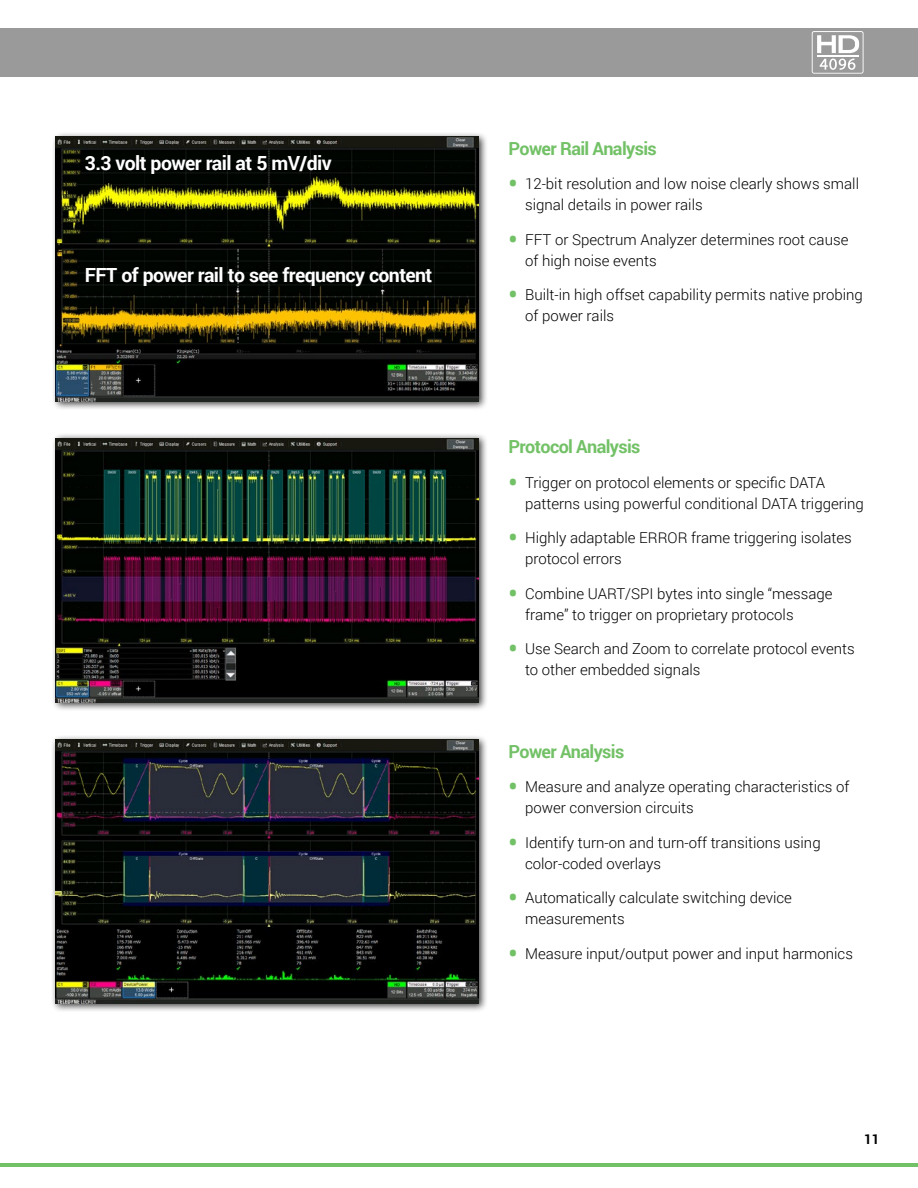
<style>
.page{position:relative;width:918px;height:1188px;background:#fff}
.page>*{position:absolute;margin:0;border:0;box-sizing:border-box;transform-origin:0 0}
.t1{font:700 19.5px "Roboto";letter-spacing:-.03em;color:#fff}
.t2{font:700 18px "Roboto";letter-spacing:-.035em;color:#73c167}
.t3{font:300 15px/21px "Roboto";color:#000}
.t4{font:700 13.5px "Roboto";color:#000}
.s1{font-weight:900;font-size:24px;color:#73c167}
</style>
<div class="page">
<div style="left:0;top:28px;width:918px;height:49px;background:#9a9a9a"></div>
<hr style="left:0;top:1163px;width:918px;height:3px;background:#73c167">
<svg style="left:812px;top:31px;width:52px;height:43px"></svg>
<div style="left:51px;top:132px;width:438px;height:278px;background:#000;opacity:.75"></div>
<img style="left:56px;top:137px;width:423px;height:264px">
<div style="left:51px;top:433px;width:438px;height:279px;background:#000;opacity:.75"></div>
<img style="left:56px;top:438px;width:423px;height:265px">
<div style="left:51px;top:734px;width:437px;height:279px;background:#000;opacity:.75"></div>
<img style="left:55px;top:739px;width:423px;height:265px">
<h1 class="t1" style="left:85px;top:149px;width:249px">3.3 volt power rail at 5 mV/div</h1>
<h1 class="t1" style="left:85px;top:261px;width:349px">FFT of power rail to see frequency content</h1>
<p class="t2" style="left:509px;top:136px;width:150px">Power Rail Analysis</p>
<p class="t3" style="left:525px;top:173px;width:336px;text-indent:-17px"><span class="s1">•</span> 12-bit resolution and low noise clearly shows small signal details in power rails</p>
<p class="t3" style="left:525px;top:229px;width:325px;text-indent:-17px"><span class="s1">•</span> FFT or Spectrum Analyzer determines root cause of high noise events</p>
<p class="t3" style="left:525px;top:284px;width:339px;text-indent:-17px"><span class="s1">•</span> Built-in high offset capability permits native probing of power rails</p>
<p class="t2" style="left:509px;top:434px;width:134px">Protocol Analysis</p>
<p class="t3" style="left:525px;top:471px;width:340px;text-indent:-17px"><span class="s1">•</span> Trigger on protocol elements or specific DATA patterns using powerful conditional DATA triggering</p>
<p class="t3" style="left:525px;top:527px;width:328px;text-indent:-17px"><span class="s1">•</span> Highly adaptable ERROR frame triggering isolates protocol errors</p>
<p class="t3" style="left:525px;top:582px;width:309px;text-indent:-17px"><span class="s1">•</span> Combine UART/SPI bytes into single “message frame” to trigger on proprietary protocols</p>
<p class="t3" style="left:525px;top:638px;width:331px;text-indent:-17px"><span class="s1">•</span> Use Search and Zoom to correlate protocol events to other embedded signals</p>
<p class="t2" style="left:509px;top:739px;width:117px">Power Analysis</p>
<p class="t3" style="left:525px;top:776px;width:326px;text-indent:-17px"><span class="s1">•</span> Measure and analyze operating characteristics of power conversion circuits</p>
<p class="t3" style="left:525px;top:831px;width:297px;text-indent:-17px"><span class="s1">•</span> Identify turn-on and turn-off transitions using color-coded overlays</p>
<p class="t3" style="left:525px;top:887px;width:268px;text-indent:-17px"><span class="s1">•</span> Automatically calculate switching device measurements</p>
<p class="t3" style="left:509px;top:942px;width:346px"><span class="s1">•</span> Measure input/output power and input harmonics</p>
<p class="t4" style="left:864px;top:1130px;width:17px">11</p>
</div>
